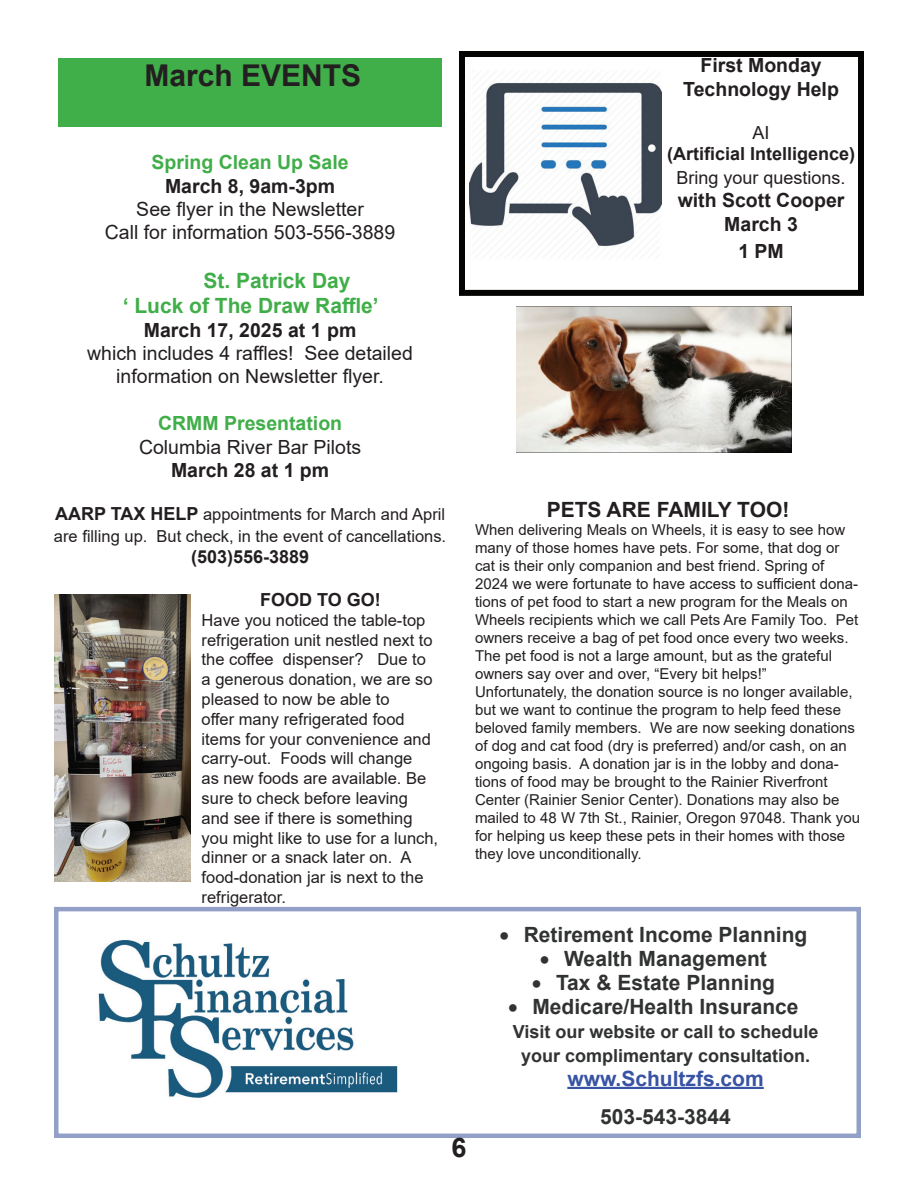
<style>
.page{position:relative;width:918px;height:1188px;background:#fff}
.page>*{position:absolute;margin:0;border:0;box-sizing:border-box;transform-origin:0 0}
.t1{font:700 30px "Arial";color:#231f20}
.t2{font:700 27px "Arial";color:#231f20}
.t3{font:700 21px "Arial";color:#313232}
.t4{font:700 21px/25.2px "Arial";color:#40ae49}
.t5{font:700 21px "Arial";color:#3853a3}
.t6{font:700 21px "Arial";color:#231f20}
.t7{font:19.5px/23.4px "Arial";color:#231f20;text-align:center}
.t8{font:700 19.5px/23.4px "Arial";color:#231f20;text-align:center}
.t9{font:700 19.5px "Arial";color:#40ae49}
.t10{font:700 18px/24px "Arial";color:#313232;text-align:center}
.t11{font:700 18px "Arial";color:#231f20}
.t12{font:18px "Arial";color:#231f20}
.t13{font:16.5px/19.8px "Arial";color:#231f20}
.t14{font:15px/18px "Arial";color:#231f20}
.s1{font-weight:700;font-size:18px}
</style>
<div class="page">
<div style="left:459px;top:51px;width:405px;height:245px;border:6px solid #040503"></div>
<img style="left:470px;top:71px;width:192px;height:187px">
<img style="left:98px;top:940px;width:300px;height:158px">
<hr style="left:567px;top:1087px;width:197px;height:2px;background:#3853a3">
<div style="left:58px;top:58px;width:384px;height:69px;background:#40ae49"></div>
<img style="left:517px;top:306px;width:275px;height:146px">
<img style="left:54px;top:594px;width:136px;height:288px">
<h1 class="t1" style="left:145px;top:55px;width:218px">March EVENTS</h1>
<h3 class="t9" style="left:152px;top:149px;width:199px">Spring Clean Up Sale</h3>
<h3 class="t8" style="left:165px;top:174px;width:172px">March 8, 9am-3pm</h3>
<h3 class="t7" style="left:105px;top:197px;width:292px">See flyer in the Newsletter<br>Call for information 503-556-3889</h3>
<h3 class="t4" style="left:123px;top:268px;width:258px;text-indent:81px">St. Patrick Day<br>‘ Luck of The Draw Raffle’</h3>
<h3 class="t8" style="left:144px;top:318px;width:214px">March 17, 2025 at 1 pm</h3>
<h3 class="t7" style="left:87px;top:341px;width:327px">which includes 4 raffles! See detailed information on Newsletter flyer.</h3>
<h3 class="t9" style="left:158px;top:410px;width:186px">CRMM Presentation</h3>
<h3 class="t7" style="left:139px;top:435px;width:224px">Columbia River Bar Pilots</h3>
<h3 class="t8" style="left:171px;top:459px;width:160px">March 28 at 1 pm</h3>
<p class="t13" style="left:54px;top:504px;width:394px;line-height:21.6px"><span class="s1">AARP TAX HELP</span> appointments for March and April are filling up. But check, in the event of cancellations.</p>
<p class="t11" style="left:191px;top:544px;width:120px">(503)556-3889</p>
<p class="t11" style="left:260px;top:587px;width:122px">FOOD TO GO!</p>
<p class="t13" style="left:202px;top:610px;width:238px">Have you noticed the table-top refrigeration unit nestled next to the coffee dispenser? Due to a generous donation, we are so pleased to now be able to<br>offer many refrigerated food items for your convenience and carry-out. Foods will change<br>as new foods are available. Be sure to check before leaving and see if there is something you might like to use for a lunch, dinner or a snack later on. A food-donation jar is next to the refrigerator.</p>
<h2 class="t2" style="left:451px;top:1128px;width:17px">6</h2>
<h3 class="t8" style="left:683px;top:54px;width:157px">First Monday<br>Technology Help</h3>
<p class="t12" style="left:753px;top:120px;width:19px">AI</p>
<p class="t11" style="left:667px;top:141px;width:190px">(Artificial Intelligence)</p>
<p class="t12" style="left:677px;top:165px;width:171px">Bring your questions.</p>
<h3 class="t8" style="left:678px;top:189px;width:168px">with Scott Cooper<br>March 3</h3>
<h3 class="t8" style="left:738px;top:239px;width:47px">1 PM</h3>
<h3 class="t6" style="left:547px;top:495px;width:244px">PETS ARE FAMILY TOO!</h3>
<p class="t14" style="left:475px;top:520px;width:386px">When delivering Meals on Wheels, it is easy to see how many of those homes have pets. For some, that dog or cat is their only companion and best friend. Spring of 2024 we were fortunate to have access to sufficient dona&shy;tions of pet food to start a new program for the Meals on Wheels recipients which we call Pets Are Family Too. Pet owners receive a bag of pet food once every two weeks.<br>The pet food is not a large amount, but as the grateful owners say over and over, “Every bit helps!” Unfortunately, the donation source is no longer available, but we want to continue the program to help feed these beloved family members. We are now seeking donations of dog and cat food (dry is preferred) and/or cash, on an ongoing basis. A donation jar is in the lobby and dona&shy;tions of food may be brought to the Rainier Riverfront Center (Rainier Senior Center). Donations may also be mailed to 48 W 7th St., Rainier, Oregon 97048. Thank you for helping us keep these pets in their homes with those they love unconditionally.</p>
<h3 class="t3" style="left:499px;top:920px;width:309px">• Retirement Income Planning</h3>
<h3 class="t3" style="left:540px;top:944px;width:228px">• Wealth Management</h3>
<h3 class="t3" style="left:532px;top:968px;width:245px">• Tax &amp; Estate Planning</h3>
<h3 class="t3" style="left:508px;top:992px;width:292px">• Medicare/Health Insurance</h3>
<p class="t10" style="left:513px;top:1020px;width:307px">Visit our website or call to schedule your complimentary consultation.</p>
<h3 class="t5" style="left:567px;top:1064px;width:198px">www.Schultzfs.com</h3>
<h3 class="t3" style="left:600px;top:1102px;width:132px">503-543-3844</h3>
</div>
